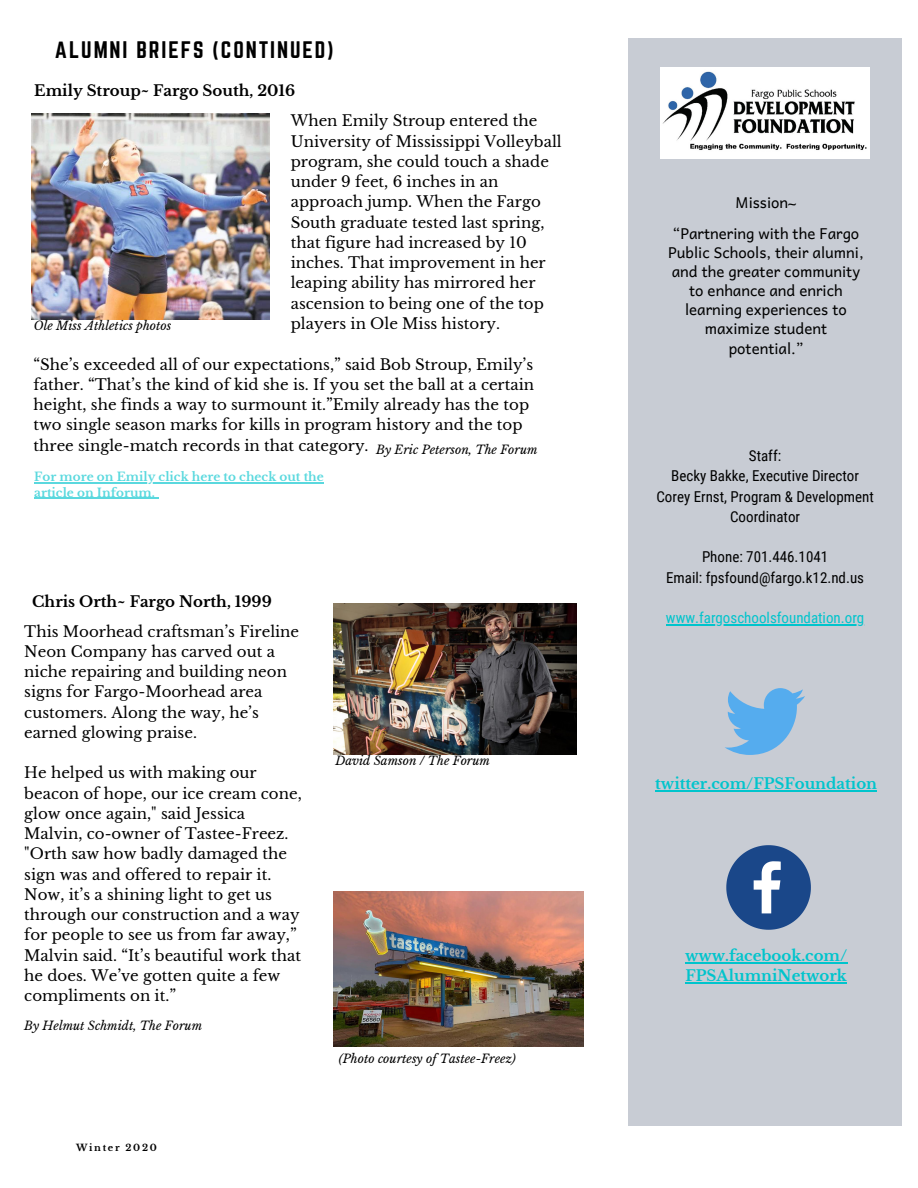
<style>
.page{position:relative;width:918px;height:1188px;background:#fff}
.page>*{position:absolute;margin:0;border:0;box-sizing:border-box;transform-origin:0 0}
.t1{font:21px "Norwester";letter-spacing:.09em;color:#000}
.t2{font:15px/20.2px "Libre Baskerville";color:#000}
.t3{font:15px/19.2px "Andika";color:#000;text-align:center}
.t4{font:15px/20.2px "Roboto Condensed";color:#000;text-align:center}
.t5{font:700 15px/20.2px "Libre Baskerville";color:#00c4cc}
.t6{font:700 15px "Libre Baskerville";color:#000}
.t7{font:15px "Roboto Condensed";color:#00c4cc}
.t8{font:italic 12px "Libre Baskerville";color:#000}
.t9{font:700 12px/15.9px "Libre Baskerville";color:#00c4cc}
.t10{font:700 9.3px "Libre Baskerville";letter-spacing:.18em;color:#000}
</style>
<div class="page">
<div style="left:629px;top:38px;width:272px;height:1088px;background:#c8ccd4"></div>
<img style="left:32px;top:113px;width:237px;height:206px">
<img style="left:333px;top:603px;width:243px;height:152px">
<img style="left:333px;top:891px;width:250px;height:156px">
<img style="left:661px;top:68px;width:208px;height:91px">
<hr style="left:34px;top:482px;width:290px;height:1px;background:#00c4cc">
<hr style="left:34px;top:498px;width:121px;height:1px;background:#00c4cc">
<hr style="left:666px;top:624px;width:198px;height:1px;background:#00c4cc">
<svg style="left:725px;top:688px;width:80px;height:66px"></svg>
<hr style="left:655px;top:790px;width:222px;height:1px;background:#00c4cc">
<svg style="left:726px;top:845px;width:85px;height:85px"></svg>
<hr style="left:685px;top:962px;width:162px;height:1px;background:#00c4cc">
<hr style="left:686px;top:982px;width:161px;height:1px;background:#00c4cc">
<h1 class="t1" style="left:55px;top:39px;width:280px">ALUMNI BRIEFS (CONTINUED)</h1>
<p class="t6" style="left:34px;top:81px;width:262px">Emily Stroup~ Fargo South, 2016</p>
<p class="t8" style="left:34px;top:318px;width:139px">Ole Miss Athletics photos</p>
<p class="t2" style="left:291px;top:111px;width:273px">When Emily Stroup entered the<br>University of Mississippi Volleyball program, she could touch a shade under 9 feet, 6 inches in an approach jump. When the Fargo<br>South graduate tested last spring, that figure had increased by 10 inches. That improvement in her leaping ability has mirrored her ascension to being one of the top players in Ole Miss history.</p>
<p class="t2" style="left:34px;top:354px;width:502px">“She’s exceeded all of our expectations,” said Bob Stroup, Emily’s father. “That’s the kind of kid she is. If you set the ball at a certain height, she finds a way to surmount it.”Emily already has the top two single season marks for kills in program history and the top three single-match records in that category.</p>
<p class="t9" style="left:34px;top:469px;width:291px">For more on Emily click here to check out the article on Inforum.</p>
<p class="t8" style="left:376px;top:443px;width:163px">By Eric Peterson, The Forum</p>
<p class="t6" style="left:32px;top:593px;width:241px">Chris Orth~ Fargo North, 1999</p>
<p class="t2" style="left:24px;top:621px;width:276px">This Moorhead craftsman’s Fireline<br>Neon Company has carved out a niche repairing and building neon signs for Fargo-Moorhead area customers. Along the way, he’s earned glowing praise.</p>
<p class="t2" style="left:24px;top:763px;width:279px">He helped us with making our beacon of hope, our ice cream cone, glow once again," said Jessica<br>Malvin, co-owner of Tastee-Freez. "Orth saw how badly damaged the sign was and offered to repair it.<br>Now, it’s a shining light to get us through our construction and a way for people to see us from far away,”<br>Malvin said. “It’s beautiful work that he does. We’ve gotten quite a few compliments on it.”</p>
<p class="t8" style="left:24px;top:1018px;width:179px">By Helmut Schmidt, The Forum</p>
<p class="t10" style="left:76px;top:1142px;width:82px">Winter 2020</p>
<p class="t8" style="left:335px;top:753px;width:156px">David Samson / The Forum</p>
<p class="t8" style="left:339px;top:1051px;width:179px">(Photo courtesy of Tastee-Freez)</p>
<p class="t3" style="left:673px;top:187px;width:188px;line-height:30.3px">Mission~<br>“Partnering with the Fargo</p>
<p class="t3" style="left:668px;top:242px;width:197px">Public Schools, their alumni, and the greater community to enhance and enrich learning experiences to maximize student potential.”</p>
<p class="t4" style="left:656px;top:446px;width:219px">Staff:<br>Becky Bakke, Executive Director<br>Corey Ernst, Program &amp; Development<br>Coordinator</p>
<p class="t4" style="left:666px;top:547px;width:199px">Phone: 701.446.1041<br>Email: fpsfound@fargo.k12.nd.us</p>
<p class="t7" style="left:666px;top:609px;width:200px">www.fargoschoolsfoundation.org</p>
<p class="t5" style="left:655px;top:774px;width:223px">twitter.com/FPSFoundation</p>
<p class="t5" style="left:685px;top:946px;width:164px">www.facebook.com/<br>FPSAlumniNetwork</p>
</div>
